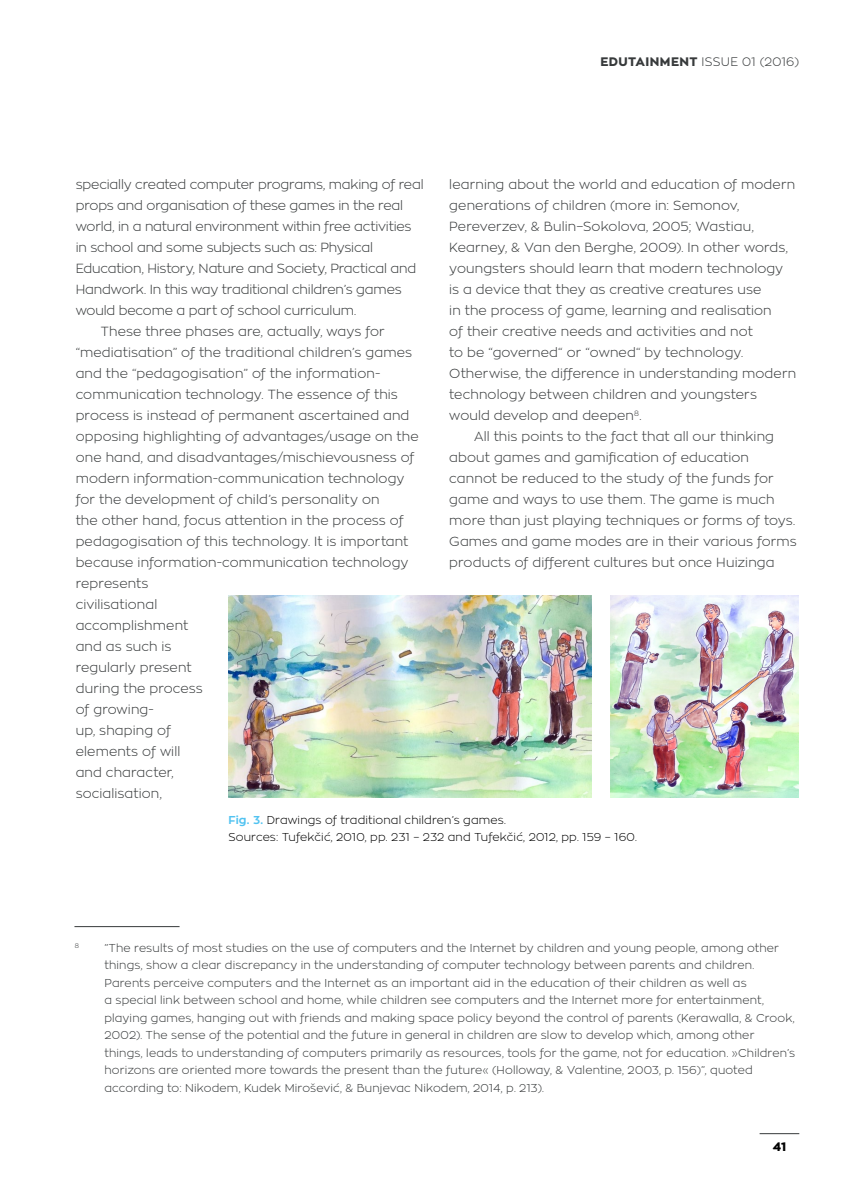
<style>
.page{position:relative;width:844px;height:1191px;background:#fff}
.page>*{position:absolute;margin:0;border:0;box-sizing:border-box;transform-origin:0 0}
.t1{font:300 13.12px "Zona Pro";letter-spacing:.005em;color:#373a3b}
.t2{font:300 12.25px "Zona Pro";letter-spacing:.015em;color:#373a3b}
.t3{font:800 12.25px "Zona Pro";color:#000}
.t4{font:300 11.38px/17.5px "Zona Pro";letter-spacing:.015em;color:#373a3b}
.t5{font:300 11.38px/17.5px "Zona Pro";letter-spacing:.015em;color:#000}
.t6{font:300 6.65px "Zona Pro";color:#373a3b}
.s1{font-weight:800}
.s2{font-weight:700;color:#52c3f1}
</style>
<div class="page">
<hr style="left:759px;top:1133px;width:40px;height:1px;background:#373a3b">
<img style="left:228px;top:595px;width:363px;height:202px">
<img style="left:610px;top:595px;width:188px;height:202px">
<hr style="left:74px;top:926px;width:105px;height:1px;background:#373a3b">
<p class="t2" style="left:600px;top:54px;width:200px"><span class="s1">EDUTAINMENT</span> ISSUE 01 (2016)</p>
<p class="t1" style="left:76px;top:176px;width:349px">specially created computer programs, making of real</p>
<p class="t1" style="left:76px;top:197px;width:329px">props and organisation of these games in the real</p>
<p class="t1" style="left:76px;top:218px;width:337px">world, in a natural environment within free activities</p>
<p class="t1" style="left:76px;top:239px;width:299px">in school and some subjects such as: Physical</p>
<p class="t1" style="left:76px;top:260px;width:342px">Education, History, Nature and Society, Practical and</p>
<p class="t1" style="left:76px;top:281px;width:327px">Handwork. In this way traditional children’s games</p>
<p class="t1" style="left:76px;top:302px;width:282px">would become a part of school curriculum.</p>
<p class="t1" style="left:100px;top:323px;width:286px">These three phases are, actually, ways for</p>
<p class="t1" style="left:76px;top:344px;width:338px">“mediatisation” of the traditional children’s games</p>
<p class="t1" style="left:76px;top:365px;width:306px">and the “pedagogisation” of the information-</p>
<p class="t1" style="left:76px;top:386px;width:323px">communication technology. The essence of this</p>
<p class="t1" style="left:76px;top:407px;width:335px">process is instead of permanent ascertained and</p>
<p class="t1" style="left:76px;top:428px;width:344px">opposing highlighting of advantages/usage on the</p>
<p class="t1" style="left:76px;top:449px;width:340px">one hand, and disadvantages/mischievousness of</p>
<p class="t1" style="left:76px;top:470px;width:330px">modern information-communication technology</p>
<p class="t1" style="left:76px;top:491px;width:305px">for the development of child’s personality on</p>
<p class="t1" style="left:76px;top:512px;width:329px">the other hand, focus attention in the process of</p>
<p class="t1" style="left:76px;top:533px;width:334px">pedagogisation of this technology. It is important</p>
<p class="t1" style="left:76px;top:554px;width:334px">because information-communication technology</p>
<p class="t1" style="left:76px;top:575px;width:74px">represents</p>
<p class="t1" style="left:76px;top:596px;width:83px">civilisational</p>
<p class="t1" style="left:76px;top:617px;width:114px">accomplishment</p>
<p class="t1" style="left:76px;top:638px;width:97px">and as such is</p>
<p class="t1" style="left:76px;top:659px;width:117px">regularly present</p>
<p class="t1" style="left:76px;top:680px;width:129px">during the process</p>
<p class="t1" style="left:76px;top:701px;width:80px">of growing-</p>
<p class="t1" style="left:76px;top:722px;width:97px">up, shaping of</p>
<p class="t1" style="left:76px;top:743px;width:106px">elements of will</p>
<p class="t1" style="left:76px;top:764px;width:99px">and character,</p>
<p class="t1" style="left:76px;top:785px;width:88px">socialisation,</p>
<p class="t1" style="left:449px;top:176px;width:347px">learning about the world and education of modern</p>
<p class="t1" style="left:449px;top:197px;width:291px">generations of children (more in: Semonov,</p>
<p class="t1" style="left:449px;top:218px;width:306px">Pereverzev, &amp; Bulin–Sokolova, 2005; Wastiau,</p>
<p class="t1" style="left:449px;top:239px;width:340px">Kearney, &amp; Van den Berghe, 2009). In other words,</p>
<p class="t1" style="left:449px;top:260px;width:335px">youngsters should learn that modern technology</p>
<p class="t1" style="left:449px;top:281px;width:313px">is a device that they as creative creatures use</p>
<p class="t1" style="left:449px;top:302px;width:324px">in the process of game, learning and realisation</p>
<p class="t1" style="left:449px;top:323px;width:305px">of their creative needs and activities and not</p>
<p class="t1" style="left:449px;top:344px;width:295px">to be “governed“ or “owned“ by technology.</p>
<p class="t1" style="left:449px;top:365px;width:348px">Otherwise, the difference in understanding modern</p>
<p class="t1" style="left:449px;top:386px;width:309px">technology between children and youngsters</p>
<p class="t1" style="left:449px;top:407px;width:194px">would develop and deepen<sup>8</sup>.</p>
<p class="t1" style="left:474px;top:428px;width:301px">All this points to the fact that all our thinking</p>
<p class="t1" style="left:449px;top:449px;width:301px">about games and gamification of education</p>
<p class="t1" style="left:449px;top:470px;width:326px">cannot be reduced to the study of the funds for</p>
<p class="t1" style="left:449px;top:491px;width:327px">game and ways to use them. The game is much</p>
<p class="t1" style="left:449px;top:512px;width:347px">more than just playing techniques or forms of toys.</p>
<p class="t1" style="left:449px;top:533px;width:349px">Games and game modes are in their various forms</p>
<p class="t1" style="left:449px;top:554px;width:327px">products of different cultures but once Huizinga</p>
<p class="t5" style="left:228px;top:810px;width:410px"><span class="s2">Fig. 3.</span> Drawings of traditional children’s games.<br>Sources: Tufekčić, 2010, pp. 231 – 232 and Tufekčić, 2012, pp. 159 – 160.</p>
<p class="t6" style="left:75px;top:941px;width:6px">8</p>
<p class="t4" style="left:104px;top:938px;width:692px">”The results of most studies on the use of computers and the Internet by children and young people, among other things, show a clear discrepancy in the understanding of computer technology between parents and children.<br>Parents perceive computers and the Internet as an important aid in the education of their children as well as<br>a special link between school and home, while children see computers and the Internet more for entertainment, playing games, hanging out with friends and making space policy beyond the control of parents (Kerawalla, &amp; Crook, 2002). The sense of the potential and the future in general in children are slow to develop which, among other things, leads to understanding of computers primarily as resources, tools for the game, not for education. »Children’s horizons are oriented more towards the present than the future« (Holloway, &amp; Valentine, 2003, p. 156)”, quoted according to: Nikodem, Kudek Mirošević, &amp; Bunjevac Nikodem, 2014, p. 213).</p>
<p class="t3" style="left:772px;top:1139px;width:15px">41</p>
</div>
